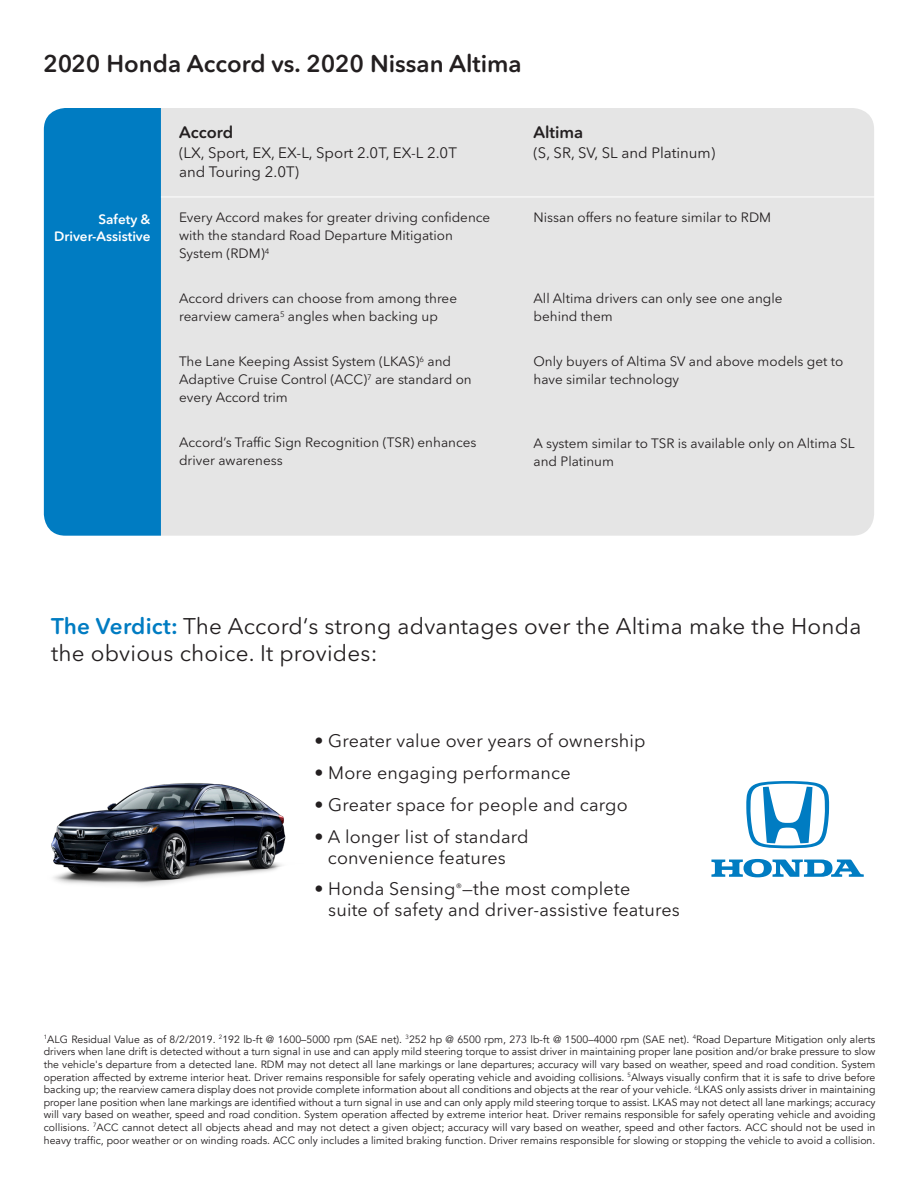
<style>
.page{position:relative;width:918px;height:1188px;background:#fff}
.page>*{position:absolute;margin:0;border:0;box-sizing:border-box;transform-origin:0 0}
.t1{font:600 24px "Avenir Next Rounded Std";color:#231f20}
.t2{font:22.5px/27px "Avenir Next Rounded Std";letter-spacing:.01em;color:#231f20}
.t3{font:18px/21px "Avenir Next Rounded Std";letter-spacing:.01em;color:#231f20;text-align:center}
.t4{font:600 16.5px "Avenir Next Rounded Std";color:#231f20}
.t5{font:15px/19.5px "Avenir Next Rounded Std";color:#231f20}
.t6{font:13.5px/18px "Avenir Next Rounded Std";color:#231f20}
.t7{font:600 13.5px/16.5px "Avenir Next Rounded Std";color:#fff;text-align:right}
.t8{font:10.5px/12.6px "Avenir";letter-spacing:.005em;color:#231f20;text-align:justify}
.s1{font-weight:600;color:#007cc2}
</style>
<div class="page">
<div style="left:161px;top:108px;width:713px;height:428px;background:#e5e5e5"></div>
<div style="left:44px;top:108px;width:117px;height:428px;background:#007cc2"></div>
<img style="left:51px;top:783px;width:235px;height:103px">
<svg style="left:711px;top:859px;width:153px;height:18px"></svg>
<svg style="left:746px;top:781px;width:83px;height:67px"></svg>
<hr style="left:161px;top:197px;width:714px;height:1px;background:#fff">
<p class="t1" style="left:43px;top:49px;width:480px">2020 Honda Accord vs. 2020 Nissan Altima</p>
<p class="t7" style="left:54px;top:211px;width:98px">Safety &amp;<br>Driver-Assistive</p>
<p class="t4" style="left:179px;top:123px;width:56px">Accord</p>
<p class="t5" style="left:179px;top:143px;width:279px">(LX, Sport, EX, EX-L, Sport 2.0T, EX-L 2.0T and Touring 2.0T)</p>
<p class="t6" style="left:179px;top:209px;width:313px">Every Accord makes for greater driving confidence with the standard Road Departure Mitigation<br>System (RDM)<sup>4</sup></p>
<p class="t6" style="left:179px;top:290px;width:280px">Accord drivers can choose from among three rearview camera<sup>5</sup> angles when backing up</p>
<p class="t6" style="left:179px;top:353px;width:294px">The Lane Keeping Assist System (LKAS)<sup>6</sup> and<br>Adaptive Cruise Control (ACC)<sup>7</sup> are standard on every Accord trim</p>
<p class="t6" style="left:179px;top:434px;width:299px">Accord’s Traffic Sign Recognition (TSR) enhances driver awareness</p>
<p class="t4" style="left:533px;top:123px;width:51px">Altima</p>
<p class="t5" style="left:533px;top:143px;width:183px">(S, SR, SV, SL and Platinum)</p>
<p class="t6" style="left:533px;top:208px;width:239px">Nissan offers no feature similar to RDM</p>
<p class="t6" style="left:533px;top:290px;width:251px">All Altima drivers can only see one angle behind them</p>
<p class="t6" style="left:533px;top:353px;width:311px">Only buyers of Altima SV and above models get to have similar technology</p>
<p class="t6" style="left:533px;top:434px;width:323px">A system similar to TSR is available only on Altima SL and Platinum</p>
<p class="t2" style="left:51px;top:613px;width:812px"><span class="s1">The Verdict:</span> The Accord‘s strong advantages over the Altima make the Honda the obvious choice. It provides:</p>
<p class="t3" style="left:314px;top:730px;width:333px">• Greater value over years of ownership</p>
<p class="t3" style="left:314px;top:762px;width:258px">• More engaging performance</p>
<p class="t3" style="left:314px;top:794px;width:315px">• Greater space for people and cargo</p>
<p class="t3" style="left:314px;top:826px;width:216px">• A longer list of standard convenience features</p>
<p class="t3" style="left:328px;top:879px;width:353px;text-align:left;text-indent:-14px">• Honda Sensing<sup>®</sup>—the most complete<br>suite of safety and driver-assistive features</p>
<p class="t8" style="left:44px;top:1033px;width:833px"><sup>1</sup>ALG Residual Value as of 8/2/2019. <sup>2</sup>192 lb-ft @ 1600–5000 rpm (SAE net). <sup>3</sup>252 hp @ 6500 rpm, 273 lb-ft @ 1500–4000 rpm (SAE net). <sup>4</sup>Road Departure Mitigation only alerts drivers when lane drift is detected without a turn signal in use and can apply mild steering torque to assist driver in maintaining proper lane position and/or brake pressure to slow the vehicle's departure from a detected lane. RDM may not detect all lane markings or lane departures; accuracy will vary based on weather, speed and road condition. System operation affected by extreme interior heat. Driver remains responsible for safely operating vehicle and avoiding collisions. <sup>5</sup>Always visually confirm that it is safe to drive before backing up; the rearview camera display does not provide complete information about all conditions and objects at the rear of your vehicle. <sup>6</sup>LKAS only assists driver in maintaining proper lane position when lane markings are identified without a turn signal in use and can only apply mild steering torque to assist. LKAS may not detect all lane markings; accuracy will vary based on weather, speed and road condition. System operation affected by extreme interior heat. Driver remains responsible for safely operating vehicle and avoiding collisions. <sup>7</sup>ACC cannot detect all objects ahead and may not detect a given object; accuracy will vary based on weather, speed and other factors. ACC should not be used in heavy traffic, poor weather or on winding roads. ACC only includes a limited braking function. Driver remains responsible for slowing or stopping the vehicle to avoid a collision.</p>
</div>
